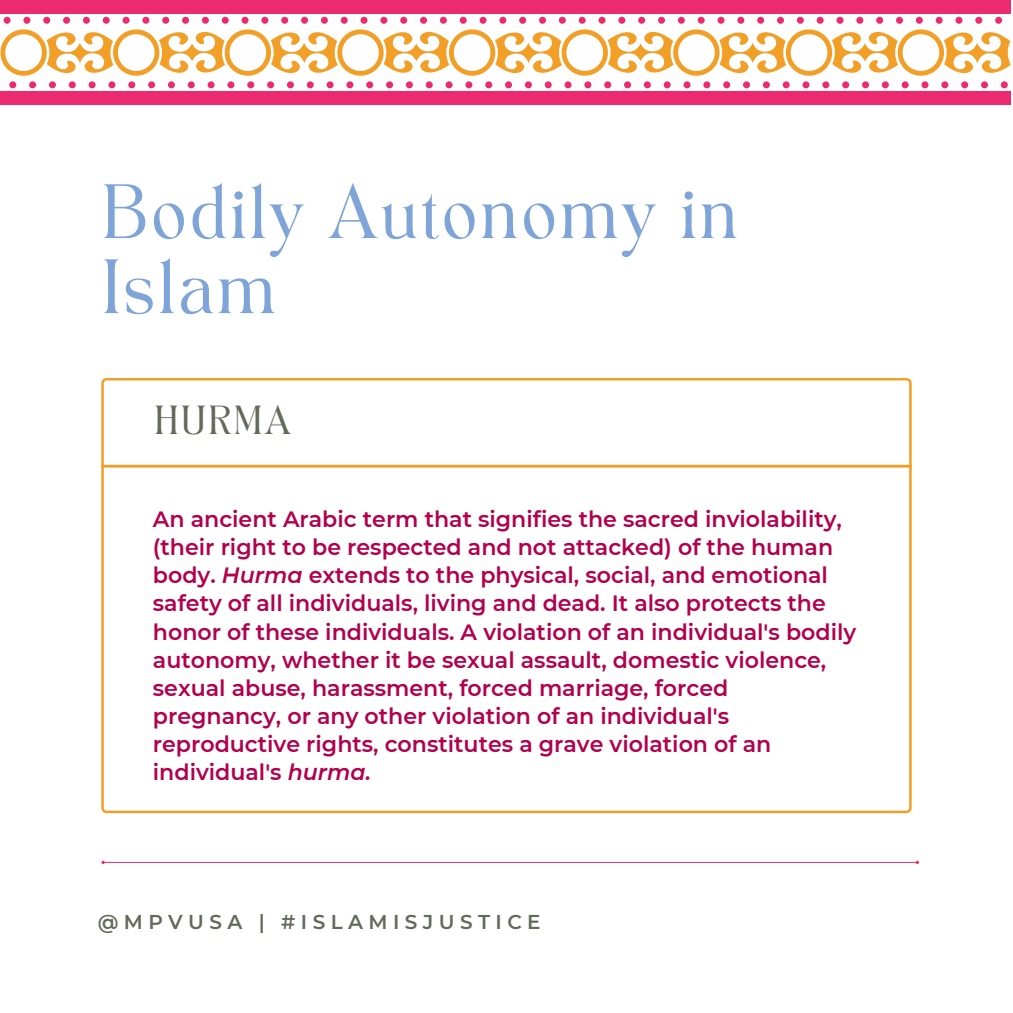
<style>
.page{position:relative;width:1013px;height:1013px;background:#fff}
.page>*{position:absolute;margin:0;border:0;box-sizing:border-box;transform-origin:0 0}
.t1{font:53.75px/75px "TAN Angleton";color:#7fa4d8}
.t2{font:28.38px "TAN Angleton";letter-spacing:.05em;color:#626a59}
.t3{font:600 22.12px/28.1px "Montserrat";color:#b1004c}
.t4{font:600 20px "Montserrat";letter-spacing:.27em;color:#626a59}
.s1{font-style:italic}
</style>
<div class="page">
<svg style="left:101px;top:378px;width:810px;height:435px"></svg>
<hr style="left:101px;top:465px;width:810px;height:2px;background:#f29f28">
<hr style="left:105px;top:862px;width:810px;height:1px;background:#ec2a6e">
<svg style="left:101px;top:860px;width:5px;height:5px"></svg>
<svg style="left:914px;top:860px;width:6px;height:5px"></svg>
<svg style="left:0;top:29px;width:1010px;height:47px"></svg>
<div style="left:995px;top:17px;width:7px;height:7px;background:#ec2a6e;border-radius:50%"></div>
<div style="left:975px;top:17px;width:7px;height:7px;background:#ec2a6e;border-radius:50%"></div>
<div style="left:955px;top:17px;width:7px;height:7px;background:#ec2a6e;border-radius:50%"></div>
<div style="left:935px;top:17px;width:7px;height:7px;background:#ec2a6e;border-radius:50%"></div>
<div style="left:915px;top:17px;width:7px;height:7px;background:#ec2a6e;border-radius:50%"></div>
<div style="left:896px;top:17px;width:7px;height:7px;background:#ec2a6e;border-radius:50%"></div>
<div style="left:876px;top:17px;width:7px;height:7px;background:#ec2a6e;border-radius:50%"></div>
<div style="left:856px;top:17px;width:7px;height:7px;background:#ec2a6e;border-radius:50%"></div>
<div style="left:836px;top:17px;width:7px;height:7px;background:#ec2a6e;border-radius:50%"></div>
<div style="left:816px;top:17px;width:7px;height:7px;background:#ec2a6e;border-radius:50%"></div>
<div style="left:796px;top:17px;width:7px;height:7px;background:#ec2a6e;border-radius:50%"></div>
<div style="left:777px;top:17px;width:7px;height:7px;background:#ec2a6e;border-radius:50%"></div>
<div style="left:757px;top:17px;width:7px;height:7px;background:#ec2a6e;border-radius:50%"></div>
<div style="left:737px;top:17px;width:7px;height:7px;background:#ec2a6e;border-radius:50%"></div>
<div style="left:717px;top:17px;width:7px;height:7px;background:#ec2a6e;border-radius:50%"></div>
<div style="left:697px;top:17px;width:7px;height:7px;background:#ec2a6e;border-radius:50%"></div>
<div style="left:678px;top:17px;width:7px;height:7px;background:#ec2a6e;border-radius:50%"></div>
<div style="left:658px;top:17px;width:7px;height:7px;background:#ec2a6e;border-radius:50%"></div>
<div style="left:638px;top:17px;width:7px;height:7px;background:#ec2a6e;border-radius:50%"></div>
<div style="left:618px;top:17px;width:7px;height:7px;background:#ec2a6e;border-radius:50%"></div>
<div style="left:598px;top:17px;width:7px;height:7px;background:#ec2a6e;border-radius:50%"></div>
<div style="left:578px;top:17px;width:7px;height:7px;background:#ec2a6e;border-radius:50%"></div>
<div style="left:559px;top:17px;width:7px;height:7px;background:#ec2a6e;border-radius:50%"></div>
<div style="left:539px;top:17px;width:7px;height:7px;background:#ec2a6e;border-radius:50%"></div>
<div style="left:519px;top:17px;width:7px;height:7px;background:#ec2a6e;border-radius:50%"></div>
<div style="left:499px;top:17px;width:7px;height:7px;background:#ec2a6e;border-radius:50%"></div>
<div style="left:479px;top:17px;width:7px;height:7px;background:#ec2a6e;border-radius:50%"></div>
<div style="left:460px;top:17px;width:6px;height:7px;background:#ec2a6e;border-radius:50%"></div>
<div style="left:440px;top:17px;width:7px;height:7px;background:#ec2a6e;border-radius:50%"></div>
<div style="left:420px;top:17px;width:7px;height:7px;background:#ec2a6e;border-radius:50%"></div>
<div style="left:400px;top:17px;width:7px;height:7px;background:#ec2a6e;border-radius:50%"></div>
<div style="left:380px;top:17px;width:7px;height:7px;background:#ec2a6e;border-radius:50%"></div>
<div style="left:360px;top:17px;width:7px;height:7px;background:#ec2a6e;border-radius:50%"></div>
<div style="left:341px;top:17px;width:7px;height:7px;background:#ec2a6e;border-radius:50%"></div>
<div style="left:321px;top:17px;width:7px;height:7px;background:#ec2a6e;border-radius:50%"></div>
<div style="left:301px;top:17px;width:7px;height:7px;background:#ec2a6e;border-radius:50%"></div>
<div style="left:281px;top:17px;width:7px;height:7px;background:#ec2a6e;border-radius:50%"></div>
<div style="left:261px;top:17px;width:7px;height:7px;background:#ec2a6e;border-radius:50%"></div>
<div style="left:241px;top:17px;width:7px;height:7px;background:#ec2a6e;border-radius:50%"></div>
<div style="left:222px;top:17px;width:7px;height:7px;background:#ec2a6e;border-radius:50%"></div>
<div style="left:202px;top:17px;width:7px;height:7px;background:#ec2a6e;border-radius:50%"></div>
<div style="left:182px;top:17px;width:7px;height:7px;background:#ec2a6e;border-radius:50%"></div>
<div style="left:162px;top:17px;width:7px;height:7px;background:#ec2a6e;border-radius:50%"></div>
<div style="left:142px;top:17px;width:7px;height:7px;background:#ec2a6e;border-radius:50%"></div>
<div style="left:123px;top:17px;width:7px;height:7px;background:#ec2a6e;border-radius:50%"></div>
<div style="left:103px;top:17px;width:7px;height:7px;background:#ec2a6e;border-radius:50%"></div>
<div style="left:83px;top:17px;width:7px;height:7px;background:#ec2a6e;border-radius:50%"></div>
<div style="left:63px;top:17px;width:7px;height:7px;background:#ec2a6e;border-radius:50%"></div>
<div style="left:43px;top:17px;width:7px;height:7px;background:#ec2a6e;border-radius:50%"></div>
<div style="left:23px;top:17px;width:7px;height:7px;background:#ec2a6e;border-radius:50%"></div>
<div style="left:4px;top:17px;width:7px;height:7px;background:#ec2a6e;border-radius:50%"></div>
<div style="left:1000px;top:81px;width:7px;height:7px;background:#ec2a6e;border-radius:50%"></div>
<div style="left:981px;top:81px;width:7px;height:7px;background:#ec2a6e;border-radius:50%"></div>
<div style="left:961px;top:81px;width:7px;height:7px;background:#ec2a6e;border-radius:50%"></div>
<div style="left:941px;top:81px;width:7px;height:7px;background:#ec2a6e;border-radius:50%"></div>
<div style="left:921px;top:81px;width:7px;height:7px;background:#ec2a6e;border-radius:50%"></div>
<div style="left:901px;top:81px;width:7px;height:7px;background:#ec2a6e;border-radius:50%"></div>
<div style="left:881px;top:81px;width:7px;height:7px;background:#ec2a6e;border-radius:50%"></div>
<div style="left:862px;top:81px;width:7px;height:7px;background:#ec2a6e;border-radius:50%"></div>
<div style="left:842px;top:81px;width:7px;height:7px;background:#ec2a6e;border-radius:50%"></div>
<div style="left:822px;top:81px;width:7px;height:7px;background:#ec2a6e;border-radius:50%"></div>
<div style="left:802px;top:81px;width:7px;height:7px;background:#ec2a6e;border-radius:50%"></div>
<div style="left:782px;top:81px;width:7px;height:7px;background:#ec2a6e;border-radius:50%"></div>
<div style="left:763px;top:81px;width:6px;height:7px;background:#ec2a6e;border-radius:50%"></div>
<div style="left:743px;top:81px;width:7px;height:7px;background:#ec2a6e;border-radius:50%"></div>
<div style="left:723px;top:81px;width:7px;height:7px;background:#ec2a6e;border-radius:50%"></div>
<div style="left:703px;top:81px;width:7px;height:7px;background:#ec2a6e;border-radius:50%"></div>
<div style="left:683px;top:81px;width:7px;height:7px;background:#ec2a6e;border-radius:50%"></div>
<div style="left:663px;top:81px;width:7px;height:7px;background:#ec2a6e;border-radius:50%"></div>
<div style="left:644px;top:81px;width:7px;height:7px;background:#ec2a6e;border-radius:50%"></div>
<div style="left:624px;top:81px;width:7px;height:7px;background:#ec2a6e;border-radius:50%"></div>
<div style="left:604px;top:81px;width:7px;height:7px;background:#ec2a6e;border-radius:50%"></div>
<div style="left:584px;top:81px;width:7px;height:7px;background:#ec2a6e;border-radius:50%"></div>
<div style="left:564px;top:81px;width:7px;height:7px;background:#ec2a6e;border-radius:50%"></div>
<div style="left:544px;top:81px;width:7px;height:7px;background:#ec2a6e;border-radius:50%"></div>
<div style="left:525px;top:81px;width:7px;height:7px;background:#ec2a6e;border-radius:50%"></div>
<div style="left:505px;top:81px;width:7px;height:7px;background:#ec2a6e;border-radius:50%"></div>
<div style="left:485px;top:81px;width:7px;height:7px;background:#ec2a6e;border-radius:50%"></div>
<div style="left:465px;top:81px;width:7px;height:7px;background:#ec2a6e;border-radius:50%"></div>
<div style="left:445px;top:81px;width:7px;height:7px;background:#ec2a6e;border-radius:50%"></div>
<div style="left:426px;top:81px;width:7px;height:7px;background:#ec2a6e;border-radius:50%"></div>
<div style="left:406px;top:81px;width:7px;height:7px;background:#ec2a6e;border-radius:50%"></div>
<div style="left:386px;top:81px;width:7px;height:7px;background:#ec2a6e;border-radius:50%"></div>
<div style="left:366px;top:81px;width:7px;height:7px;background:#ec2a6e;border-radius:50%"></div>
<div style="left:346px;top:81px;width:7px;height:7px;background:#ec2a6e;border-radius:50%"></div>
<div style="left:326px;top:81px;width:7px;height:7px;background:#ec2a6e;border-radius:50%"></div>
<div style="left:307px;top:81px;width:7px;height:7px;background:#ec2a6e;border-radius:50%"></div>
<div style="left:287px;top:81px;width:7px;height:7px;background:#ec2a6e;border-radius:50%"></div>
<div style="left:267px;top:81px;width:7px;height:7px;background:#ec2a6e;border-radius:50%"></div>
<div style="left:247px;top:81px;width:7px;height:7px;background:#ec2a6e;border-radius:50%"></div>
<div style="left:227px;top:81px;width:7px;height:7px;background:#ec2a6e;border-radius:50%"></div>
<div style="left:208px;top:81px;width:6px;height:7px;background:#ec2a6e;border-radius:50%"></div>
<div style="left:188px;top:81px;width:7px;height:7px;background:#ec2a6e;border-radius:50%"></div>
<div style="left:168px;top:81px;width:7px;height:7px;background:#ec2a6e;border-radius:50%"></div>
<div style="left:148px;top:81px;width:7px;height:7px;background:#ec2a6e;border-radius:50%"></div>
<div style="left:128px;top:81px;width:7px;height:7px;background:#ec2a6e;border-radius:50%"></div>
<div style="left:108px;top:81px;width:7px;height:7px;background:#ec2a6e;border-radius:50%"></div>
<div style="left:89px;top:81px;width:7px;height:7px;background:#ec2a6e;border-radius:50%"></div>
<div style="left:69px;top:81px;width:7px;height:7px;background:#ec2a6e;border-radius:50%"></div>
<div style="left:49px;top:81px;width:7px;height:7px;background:#ec2a6e;border-radius:50%"></div>
<div style="left:29px;top:81px;width:7px;height:7px;background:#ec2a6e;border-radius:50%"></div>
<div style="left:9px;top:81px;width:7px;height:7px;background:#ec2a6e;border-radius:50%"></div>
<div style="left:0;top:0;width:1011px;height:14px;background:#ec2a6e"></div>
<div style="left:0;top:91px;width:1011px;height:14px;background:#ec2a6e"></div>
<p class="t1" style="left:101px;top:183px;width:639px">Bodily Autonomy in<br>Islam</p>
<p class="t2" style="left:154px;top:405px;width:139px">HURMA</p>
<p class="t3" style="left:153px;top:505px;width:704px">An ancient Arabic term that signifies the sacred inviolability, (their right to be respected and not attacked) of the human body. <span class="s1">Hurma</span> extends to the physical, social, and emotional safety of all individuals, living and dead. It also protects the honor of these individuals. A violation of an individual's bodily autonomy, whether it be sexual assault, domestic violence, sexual abuse, harassment, forced marriage, forced pregnancy, or any other violation of an individual's reproductive rights, constitutes a grave violation of an individual's <span class="s1">hurma.</span></p>
<p class="t4" style="left:98px;top:910px;width:444px">@MPVUSA | #ISLAMISJUSTICE</p>
</div>
